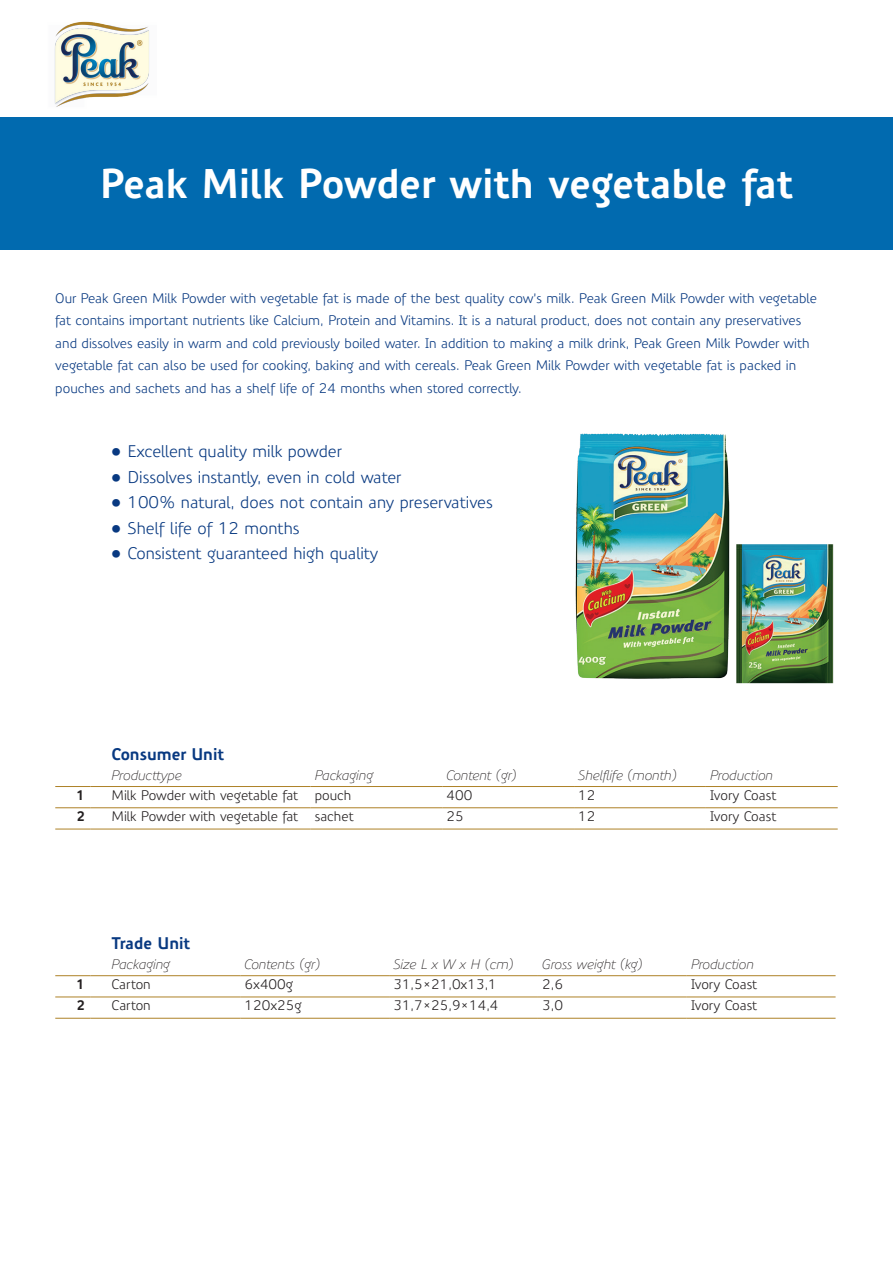
<style>
.page{position:relative;width:893px;height:1263px;background:#fff}
.page>*{position:absolute;margin:0;border:0;box-sizing:border-box;transform-origin:0 0}
.t1{font:700 40.5px "Precious Sans";color:#fff}
.t2{font:16.5px "Precious Sans";color:#083981}
.t3{font:700 16.5px "Precious Sans";color:#083981}
.t4{font:13.5px/22.5px "Precious Sans";color:#083981}
.t5{font:13.5px "Precious Sans";color:#231f20}
.t6{font:italic 300 13.5px "Precious Sans";color:#231f20}
.t7{font:700 13.5px "Precious Sans";color:#231f20}
</style>
<div class="page">
<div style="left:0;top:117px;width:893px;height:133px;background:#016aaf"></div>
<hr style="left:55px;top:786px;width:35px;height:1px;background:#ad8126">
<hr style="left:90px;top:786px;width:220px;height:1px;background:#ad8126">
<hr style="left:310px;top:786px;width:132px;height:1px;background:#ad8126">
<hr style="left:442px;top:786px;width:132px;height:1px;background:#ad8126">
<hr style="left:574px;top:786px;width:132px;height:1px;background:#ad8126">
<hr style="left:706px;top:786px;width:132px;height:1px;background:#ad8126">
<hr style="left:55px;top:807px;width:35px;height:1px;background:#ad8126">
<hr style="left:90px;top:807px;width:220px;height:1px;background:#ad8126">
<hr style="left:310px;top:807px;width:132px;height:1px;background:#ad8126">
<hr style="left:442px;top:807px;width:132px;height:1px;background:#ad8126">
<hr style="left:574px;top:807px;width:132px;height:1px;background:#ad8126">
<hr style="left:706px;top:807px;width:132px;height:1px;background:#ad8126">
<hr style="left:55px;top:829px;width:35px;height:1px;background:#ad8126">
<hr style="left:90px;top:829px;width:220px;height:1px;background:#ad8126">
<hr style="left:310px;top:829px;width:132px;height:1px;background:#ad8126">
<hr style="left:442px;top:829px;width:132px;height:1px;background:#ad8126">
<hr style="left:574px;top:829px;width:132px;height:1px;background:#ad8126">
<hr style="left:706px;top:829px;width:132px;height:1px;background:#ad8126">
<img style="left:54px;top:21px;width:95px;height:86px">
<hr style="left:55px;top:975px;width:35px;height:1px;background:#ad8126">
<hr style="left:90px;top:975px;width:150px;height:1px;background:#ad8126">
<hr style="left:240px;top:975px;width:149px;height:1px;background:#ad8126">
<hr style="left:389px;top:975px;width:149px;height:1px;background:#ad8126">
<hr style="left:538px;top:975px;width:149px;height:1px;background:#ad8126">
<hr style="left:687px;top:975px;width:149px;height:1px;background:#ad8126">
<hr style="left:55px;top:996px;width:35px;height:1px;background:#ad8126">
<hr style="left:90px;top:996px;width:150px;height:1px;background:#ad8126">
<hr style="left:240px;top:996px;width:149px;height:1px;background:#ad8126">
<hr style="left:389px;top:996px;width:149px;height:1px;background:#ad8126">
<hr style="left:538px;top:996px;width:149px;height:1px;background:#ad8126">
<hr style="left:687px;top:996px;width:149px;height:1px;background:#ad8126">
<hr style="left:55px;top:1018px;width:35px;height:1px;background:#ad8126">
<hr style="left:90px;top:1018px;width:150px;height:1px;background:#ad8126">
<hr style="left:240px;top:1018px;width:149px;height:1px;background:#ad8126">
<hr style="left:389px;top:1018px;width:149px;height:1px;background:#ad8126">
<hr style="left:538px;top:1018px;width:149px;height:1px;background:#ad8126">
<hr style="left:687px;top:1018px;width:149px;height:1px;background:#ad8126">
<img style="left:575px;top:433px;width:259px;height:251px">
<h1 class="t1" style="left:100px;top:158px;width:695px">Peak Milk Powder with vegetable fat</h1>
<p class="t4" style="left:55px;top:287px;width:763px">Our Peak Green Milk Powder with vegetable fat is made of the best quality cow’s milk. Peak Green Milk Powder with vegetable fat contains important nutrients like Calcium, Protein and Vitamins. It is a natural product, does not contain any preservatives and dissolves easily in warm and cold previously boiled water. In addition to making a milk drink, Peak Green Milk Powder with vegetable fat can also be used for cooking, baking and with cereals. Peak Green Milk Powder with vegetable fat is packed in pouches and sachets and has a shelf life of 24 months when stored correctly.</p>
<p class="t2" style="left:111px;top:441px;width:233px">• Excellent quality milk powder</p>
<p class="t2" style="left:111px;top:466px;width:292px">• Dissolves instantly, even in cold water</p>
<p class="t2" style="left:111px;top:492px;width:384px">• 100% natural, does not contain any preservatives</p>
<p class="t2" style="left:111px;top:517px;width:190px">• Shelf life of 12 months</p>
<p class="t2" style="left:111px;top:543px;width:269px">• Consistent guaranteed high quality</p>
<p class="t3" style="left:112px;top:743px;width:114px">Consumer Unit</p>
<p class="t6" style="left:112px;top:767px;width:72px">Producttype</p>
<p class="t6" style="left:315px;top:767px;width:60px">Packaging</p>
<p class="t6" style="left:446px;top:767px;width:72px">Content (gr)</p>
<p class="t6" style="left:578px;top:767px;width:100px">Shelflife (month)</p>
<p class="t6" style="left:710px;top:767px;width:65px">Production</p>
<p class="t7" style="left:77px;top:786px;width:10px">1</p>
<p class="t5" style="left:112px;top:786px;width:241px">Milk Powder with vegetable fat pouch</p>
<p class="t5" style="left:446px;top:786px;width:27px">400</p>
<p class="t5" style="left:578px;top:786px;width:19px">12</p>
<p class="t5" style="left:710px;top:786px;width:68px">Ivory Coast</p>
<p class="t7" style="left:77px;top:807px;width:10px">2</p>
<p class="t5" style="left:112px;top:808px;width:244px">Milk Powder with vegetable fat sachet</p>
<p class="t5" style="left:446px;top:808px;width:19px">25</p>
<p class="t5" style="left:578px;top:808px;width:19px">12</p>
<p class="t5" style="left:710px;top:808px;width:68px">Ivory Coast</p>
<p class="t3" style="left:112px;top:932px;width:80px">Trade Unit</p>
<p class="t6" style="left:112px;top:956px;width:60px">Packaging</p>
<p class="t6" style="left:244px;top:956px;width:77px">Contents (gr)</p>
<p class="t6" style="left:393px;top:956px;width:122px">Size L x W x H (cm)</p>
<p class="t6" style="left:542px;top:956px;width:102px">Gross weight (kg)</p>
<p class="t6" style="left:691px;top:956px;width:65px">Production</p>
<p class="t7" style="left:77px;top:975px;width:10px">1</p>
<p class="t5" style="left:112px;top:976px;width:41px">Carton</p>
<p class="t5" style="left:245px;top:976px;width:50px">6x400g</p>
<p class="t5" style="left:393px;top:976px;width:105px">31,5×21,0x13,1</p>
<p class="t5" style="left:542px;top:976px;width:22px">2,6</p>
<p class="t5" style="left:691px;top:976px;width:68px">Ivory Coast</p>
<p class="t7" style="left:77px;top:997px;width:10px">2</p>
<p class="t5" style="left:112px;top:997px;width:41px">Carton</p>
<p class="t5" style="left:245px;top:997px;width:59px">120x25g</p>
<p class="t5" style="left:393px;top:997px;width:107px">31,7×25,9×14,4</p>
<p class="t5" style="left:542px;top:997px;width:22px">3,0</p>
<p class="t5" style="left:691px;top:997px;width:68px">Ivory Coast</p>
</div>
